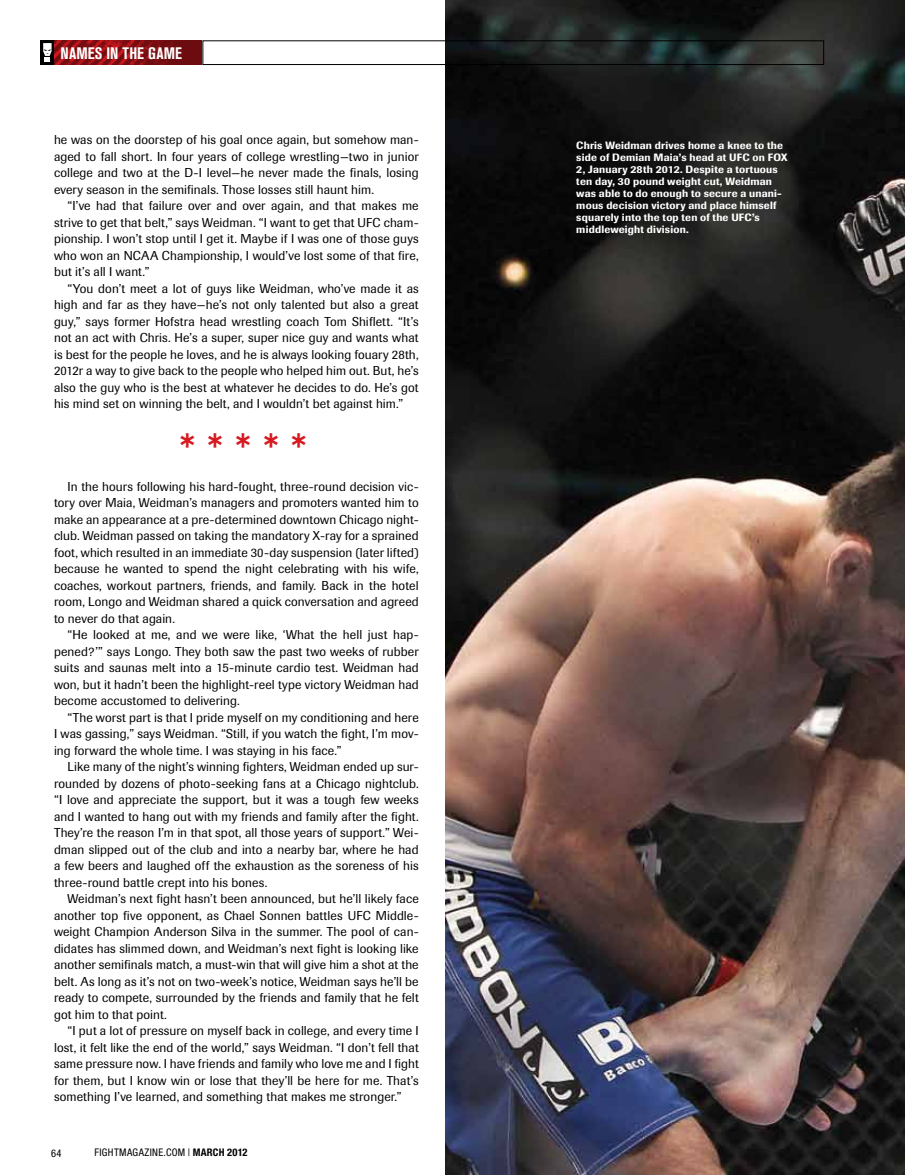
<style>
.page{position:relative;width:905px;height:1175px;background:#fff}
.page>*{position:absolute;margin:0;border:0;box-sizing:border-box;transform-origin:0 0}
.t1{font:45px "Imago";color:#d71920}
.t2{font:700 condensed 16.5px "Akzidenz Grotesk BE";letter-spacing:.015em;color:#fff}
.t3{font:12.75px/16.5px "Imago";letter-spacing:.005em;color:#000;text-align:justify}
.t4{font:500 10.5px/12px "Imago";letter-spacing:.02em;color:#fff}
.t5{font:condensed 10.5px "Helvetica Neue";letter-spacing:.035em;color:#000}
.s1{font-weight:700}
</style>
<div class="page">
<img style="left:446px;top:0;width:458px;height:1174px">
<div style="left:203px;top:41px;width:621px;height:24px;border:1px solid #000"></div>
<img style="left:54px;top:41px;width:147px;height:24px">
<div style="left:40px;top:40px;width:14px;height:25px;background:#000"></div>
<svg style="left:43px;top:43px;width:9px;height:19px"></svg>
<p class="t2" style="left:61px;top:44px;width:122px">NAMES IN THE GAME</p>
<p class="t3" style="left:54px;top:131px;width:366px">he was on the doorstep of his goal once again, but somehow man&shy;aged to fall short. In four years of college wrestling—two in junior college and two at the D-I level—he never made the finals, losing every season in the semifinals. Those losses still haunt him.</p>
<p class="t3" style="left:54px;top:197px;width:366px;text-indent:14px">“I’ve had that failure over and over again, and that makes me strive to get that belt,” says Weidman. “I want to get that UFC cham&shy;pionship. I won’t stop until I get it. Maybe if I was one of those guys who won an NCAA Championship, I would’ve lost some of that fire, but it’s all I want.”</p>
<p class="t3" style="left:54px;top:280px;width:366px;text-indent:14px">“You don’t meet a lot of guys like Weidman, who’ve made it as high and far as they have—he’s not only talented but also a great guy,” says former Hofstra head wrestling coach Tom Shiflett. “It’s not an act with Chris. He’s a super, super nice guy and wants what is best for the people he loves, and he is always looking fouary 28th, 2012r a way to give back to the people who helped him out. But, he’s also the guy who is the best at whatever he decides to do. He’s got his mind set on winning the belt, and I wouldn’t bet against him.”</p>
<h1 class="t1" style="left:179px;top:423px;width:129px">*****</h1>
<p class="t3" style="left:54px;top:478px;width:366px;text-indent:14px">In the hours following his hard-fought, three-round decision vic&shy;tory over Maia, Weidman’s managers and promoters wanted him to make an appearance at a pre-determined downtown Chicago night&shy;club. Weidman passed on taking the mandatory X-ray for a sprained foot, which resulted in an immediate 30-day suspension (later lifted) because he wanted to spend the night celebrating with his wife, coaches, workout partners, friends, and family. Back in the hotel room, Longo and Weidman shared a quick conversation and agreed to never do that again.</p>
<p class="t3" style="left:54px;top:626px;width:366px;text-indent:14px">“He looked at me, and we were like, ‘What the hell just hap&shy;pened?’” says Longo. They both saw the past two weeks of rubber suits and saunas melt into a 15-minute cardio test. Weidman had won, but it hadn’t been the highlight-reel type victory Weidman had become accustomed to delivering.</p>
<p class="t3" style="left:54px;top:709px;width:366px;text-indent:14px">“The worst part is that I pride myself on my conditioning and here I was gassing,” says Weidman. “Still, if you watch the fight, I’m mov&shy;ing forward the whole time. I was staying in his face.”</p>
<p class="t3" style="left:54px;top:758px;width:366px;text-indent:14px">Like many of the night’s winning fighters, Weidman ended up sur&shy;rounded by dozens of photo-seeking fans at a Chicago nightclub. “I love and appreciate the support, but it was a tough few weeks and I wanted to hang out with my friends and family after the fight.<br>They’re the reason I’m in that spot, all those years of support.” Wei&shy;dman slipped out of the club and into a nearby bar, where he had a few beers and laughed off the exhaustion as the soreness of his three-round battle crept into his bones.</p>
<p class="t3" style="left:54px;top:890px;width:366px;text-indent:14px">Weidman’s next fight hasn’t been announced, but he’ll likely face another top five opponent, as Chael Sonnen battles UFC Middle&shy;weight Champion Anderson Silva in the summer. The pool of can&shy;didates has slimmed down, and Weidman’s next fight is looking like another semifinals match, a must-win that will give him a shot at the belt. As long as it’s not on two-week’s notice, Weidman says he’ll be ready to compete, surrounded by the friends and family that he felt got him to that point.</p>
<p class="t3" style="left:54px;top:1022px;width:366px;text-indent:14px">“I put a lot of pressure on myself back in college, and every time I lost, it felt like the end of the world,” says Weidman. “I don’t fell that same pressure now. I have friends and family who love me and I fight for them, but I know win or lose that they’ll be here for me. That’s something I’ve learned, and something that makes me stronger.”</p>
<p class="t5" style="left:51px;top:1146px;width:12px">64</p>
<p class="t5" style="left:95px;top:1146px;width:154px">FIGHTMAGAZINE.COM | <span class="s1">MARCH 2012</span></p>
<p class="t4" style="left:576px;top:140px;width:213px">Chris Weidman drives home a knee to the side of Demian Maia’s head at UFC on FOX 2, January 28th 2012. Despite a tortuous ten day, 30 pound weight cut, Weidman was able to do enough to secure a unani&shy;mous decision victory and place himself squarely into the top ten of the UFC’s middleweight division.</p>
</div>
